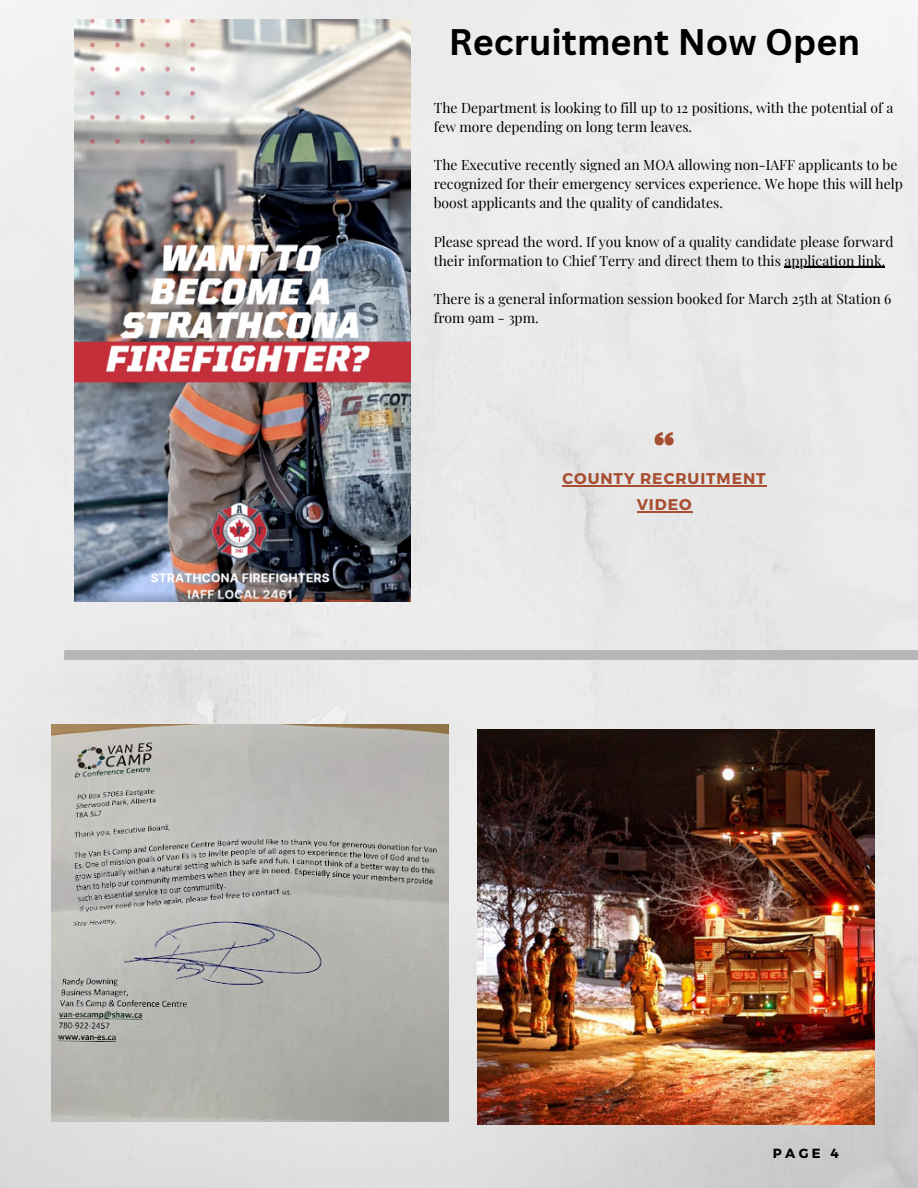
<style>
.page{position:relative;width:918px;height:1188px;background:#fff}
.page>*{position:absolute;margin:0;border:0;box-sizing:border-box;transform-origin:0 0}
.t1{font:700 36px "Canva Sans";color:#000}
.t2{font:700 15.6px/25.8px "Montserrat";letter-spacing:.06em;color:#a84e33;text-align:center}
.t3{font:13.95px/19.2px "Playfair Display";color:#000}
.t4{font:700 13.2px "Montserrat";color:#000}
</style>
<div class="page">
<img style="left:0;top:0;width:918px;height:1188px">
<div style="left:64px;top:650px;width:854px;height:10px;background:#b6b6b6"></div>
<svg style="left:655px;top:432px;width:19px;height:13px"></svg>
<img style="left:52px;top:725px;width:397px;height:397px">
<img style="left:477px;top:729px;width:397px;height:395px">
<img style="left:75px;top:19px;width:335px;height:583px">
<hr style="left:563px;top:485px;width:204px;height:1px;background:#a84e33">
<hr style="left:637px;top:511px;width:56px;height:1px;background:#a84e33">
<hr style="left:784px;top:267px;width:101px;height:1px;background:#000">
<h1 class="t1" style="left:449px;top:17px;width:413px">Recruitment Now Open</h1>
<p class="t3" style="left:434px;top:97px;width:461px">The Department is looking to fill up to 12 positions, with the potential of a few more depending on long term leaves.</p>
<p class="t3" style="left:434px;top:155px;width:471px">The Executive recently signed an MOA allowing non-IAFF applicants to be recognized for their emergency services experience. We hope this will help boost applicants and the quality of candidates.</p>
<p class="t3" style="left:434px;top:231px;width:461px">Please spread the word. If you know of a quality candidate please forward their information to Chief Terry and direct them to this application link.</p>
<p class="t3" style="left:434px;top:289px;width:459px">There is a general information session booked for March 25th at Station 6 from 9am - 3pm.</p>
<p class="t2" style="left:563px;top:465px;width:205px">COUNTY RECRUITMENT<br>VIDEO</p>
<p class="t4" style="left:773px;top:1145px;width:67px">PAGE 4</p>
</div>
